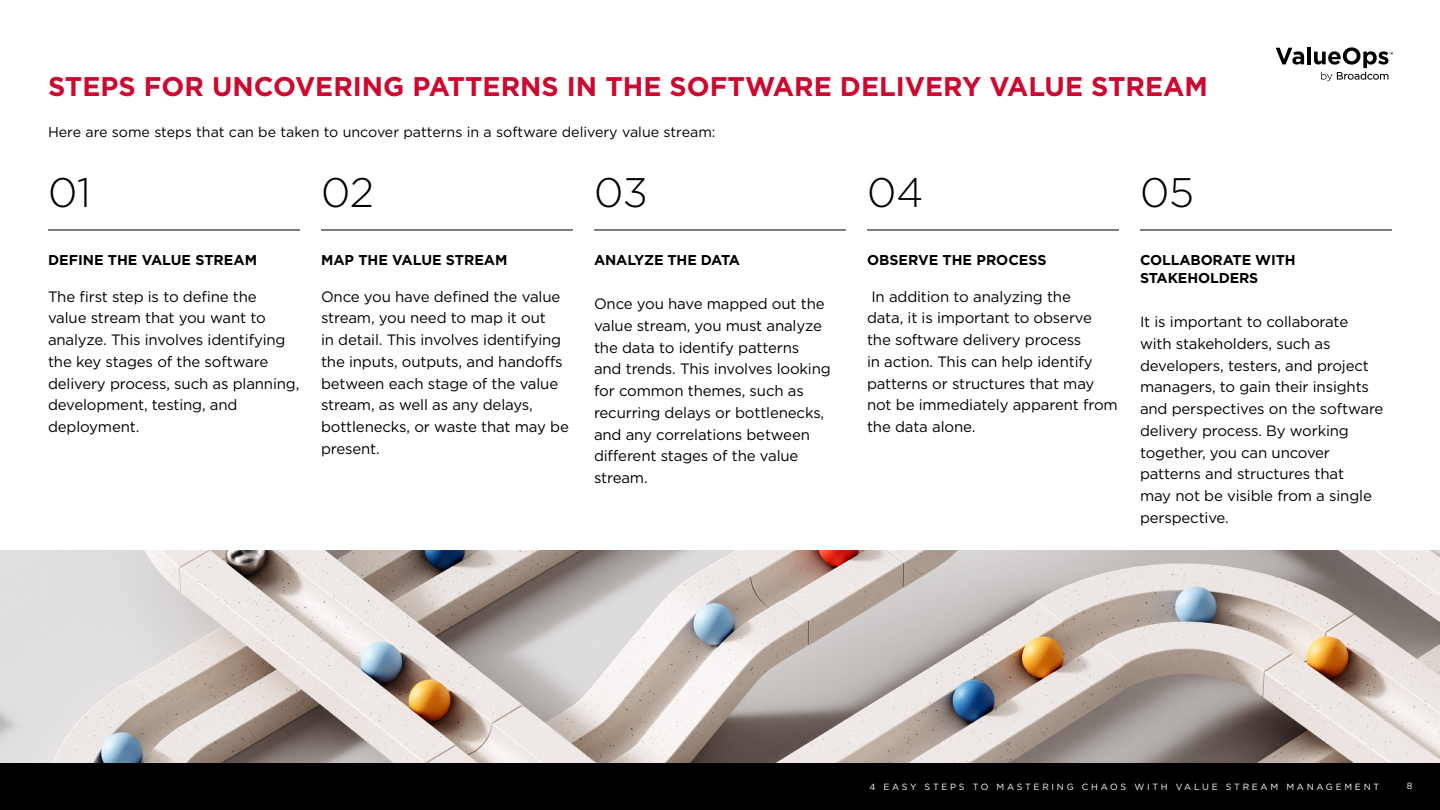
<style>
.page{position:relative;width:1440px;height:810px;background:#fff}
.page>*{position:absolute;margin:0;border:0;box-sizing:border-box;transform-origin:0 0}
.t1{font:300 41.25px "Gotham";letter-spacing:-.005em;color:#000}
.t2{font:700 27px "Gotham";color:#cc092f}
.t3{font:15px/21.8px "Gotham";letter-spacing:-.01em;color:#000}
.t4{font:700 14.25px/18px "Gotham";letter-spacing:-.01em;color:#000}
.t5{font:14.25px "Gotham";color:#000}
.t6{font:9px "Gotham";letter-spacing:.3em;color:#fff}
</style>
<div class="page">
<div style="left:0;top:762px;width:1440px;height:48px;background:#000"></div>
<svg style="left:1276px;top:48px;width:28px;height:17px"></svg>
<hr style="left:1307px;top:47px;width:4px;height:17px;background:#000">
<svg style="left:1314px;top:47px;width:79px;height:34px"></svg>
<hr style="left:48px;top:230px;width:252px;height:1px;background:#000">
<hr style="left:1140px;top:230px;width:252px;height:1px;background:#000">
<hr style="left:867px;top:230px;width:252px;height:1px;background:#000">
<hr style="left:594px;top:230px;width:252px;height:1px;background:#000">
<hr style="left:321px;top:230px;width:252px;height:1px;background:#000">
<img style="left:0;top:551px;width:1440px;height:211px">
<h2 class="t2" style="left:48px;top:68px;width:1161px">STEPS FOR UNCOVERING PATTERNS IN THE SOFTWARE DELIVERY VALUE STREAM</h2>
<p class="t5" style="left:48px;top:123px;width:669px">Here are some steps that can be taken to uncover patterns in a software delivery value stream:</p>
<h1 class="t1" style="left:48px;top:166px;width:44px">01</h1>
<h1 class="t1" style="left:321px;top:166px;width:55px">02</h1>
<h1 class="t1" style="left:594px;top:166px;width:56px">03</h1>
<h1 class="t1" style="left:867px;top:166px;width:58px">04</h1>
<h1 class="t1" style="left:1140px;top:166px;width:56px">05</h1>
<p class="t4" style="left:48px;top:251px;width:211px">DEFINE THE VALUE STREAM</p>
<p class="t3" style="left:48px;top:285px;width:253px">The first step is to define the<br>value stream that you want to analyze. This involves identifying the key stages of the software delivery process, such as planning, development, testing, and deployment.</p>
<p class="t4" style="left:321px;top:251px;width:188px">MAP THE VALUE STREAM</p>
<p class="t3" style="left:321px;top:285px;width:249px">Once you have defined the value stream, you need to map it out<br>in detail. This involves identifying the inputs, outputs, and handoffs between each stage of the value stream, as well as any delays, bottlenecks, or waste that may be present.</p>
<p class="t4" style="left:594px;top:251px;width:148px">ANALYZE THE DATA</p>
<p class="t3" style="left:594px;top:293px;width:238px">Once you have mapped out the value stream, you must analyze the data to identify patterns<br>and trends. This involves looking for common themes, such as recurring delays or bottlenecks, and any correlations between different stages of the value stream.</p>
<p class="t4" style="left:867px;top:251px;width:181px">OBSERVE THE PROCESS</p>
<p class="t3" style="left:867px;top:285px;width:252px">In addition to analyzing the<br>data, it is important to observe the software delivery process<br>in action. This can help identify patterns or structures that may not be immediately apparent from the data alone.</p>
<p class="t4" style="left:1140px;top:251px;width:157px">COLLABORATE WITH<br>STAKEHOLDERS</p>
<p class="t3" style="left:1140px;top:311px;width:245px">It is important to collaborate with stakeholders, such as developers, testers, and project managers, to gain their insights and perspectives on the software delivery process. By working together, you can uncover patterns and structures that<br>may not be visible from a single perspective.</p>
<p class="t6" style="left:869px;top:781px;width:511px">4 EASY STEPS TO MASTERING CHAOS WITH VALUE STREAM MANAGEMENT</p>
<p class="t6" style="left:1407px;top:780px;width:7px">8</p>
</div>
